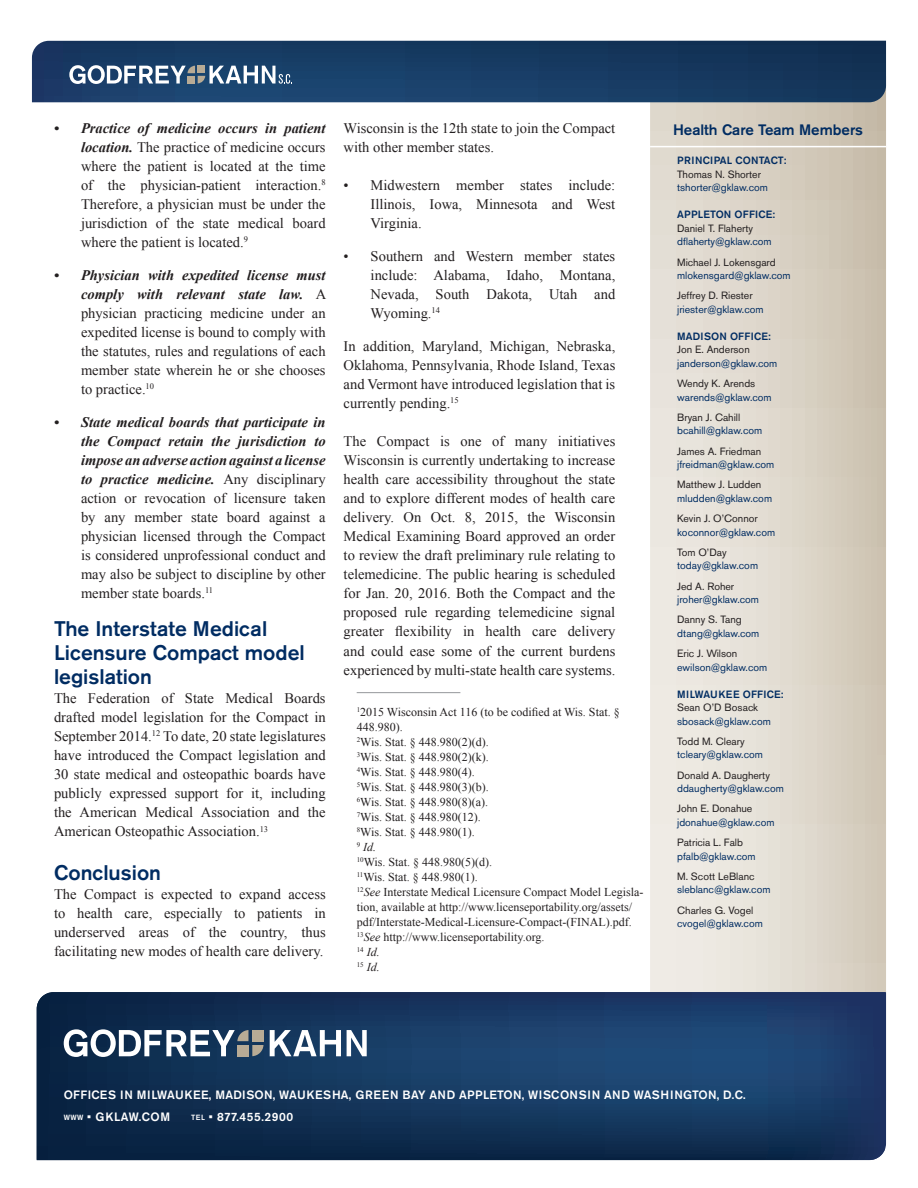
<style>
.page{position:relative;width:918px;height:1188px;background:#fff}
.page>*{position:absolute;margin:0;border:0;box-sizing:border-box;transform-origin:0 0}
.t1{font:500 21px/24px "Akzidenz Grotesk Std";color:#002c62}
.t2{font:500 15px "Akzidenz Grotesk Std";color:#002c62}
.t3{font:14.55px/19px "Times New Roman";color:#231f20;text-align:justify}
.t4{font:12px/15px "Times New Roman";color:#231f20}
.t5{font:500 12px "Akzidenz Grotesk Std";letter-spacing:.04em;color:#fff}
.t6{font:italic 12px "Times New Roman";color:#231f20}
.t7{font:10.5px/13.5px "Akzidenz Grotesk Std";color:#002c62}
.t8{font:500 10.5px "Akzidenz Grotesk Std";letter-spacing:.015em;color:#002c62}
.t9{font:500 10.5px "Akzidenz Grotesk Std";letter-spacing:.035em;color:#002c62}
.s1{font-weight:700;font-style:italic}
.s2{font-style:italic}
.s3{color:#231f20}
.s4{font-size:7.5px}
</style>
<div class="page">
<svg style="left:650px;top:102px;width:236px;height:890px;background:#ded8cc"></svg>
<svg style="left:32px;top:41px;width:854px;height:61px;background:#173b62"></svg>
<hr style="left:650px;top:146px;width:236px;height:1px;background:#fff">
<svg style="left:69px;top:65px;width:223px;height:19px"></svg>
<svg style="left:37px;top:992px;width:848px;height:168px;background:#14355c"></svg>
<svg style="left:270px;top:1030px;width:71px;height:26px"></svg>
<svg style="left:347px;top:1030px;width:20px;height:26px"></svg>
<svg style="left:64px;top:1029px;width:200px;height:28px"></svg>
<div style="left:252px;top:1030px;width:12px;height:11px;background:#b8ab95"></div>
<div style="left:237px;top:1045px;width:12px;height:11px;background:#b8ab95"></div>
<hr style="left:357px;top:692px;width:103px;height:1px;background:#95979a">
<p class="t3" style="left:81px;top:118px;width:246px;text-indent:-27px"><span class="s1">• Practice of medicine occurs in patient location.</span> The practice of medicine occurs where the patient is located at the time of the physician-patient interaction.<sup>8<br></sup>Therefore, a physician must be under the jurisdiction of the state medical board where the patient is located.<sup>9</sup></p>
<p class="t3" style="left:81px;top:265px;width:247px;text-indent:-27px"><span class="s1">• Physician with expedited license must comply with relevant state law.</span> A physician practicing medicine under an expedited license is bound to comply with the statutes, rules and regulations of each member state wherein he or she chooses to practice.<sup>10</sup></p>
<p class="t3" style="left:81px;top:412px;width:246px;text-indent:-27px"><span class="s1">• State medical boards that participate in the Compact retain the jurisdiction to impose an adverse action against a license to practice medicine.</span> Any disciplinary action or revocation of licensure taken by any member state board against a physician licensed through the Compact is considered unprofessional conduct and may also be subject to discipline by other member state boards.<sup>11</sup></p>
<p class="t1" style="left:54px;top:616px;width:252px">The Interstate Medical<br>Licensure Compact model legislation</p>
<p class="t3" style="left:54px;top:688px;width:273px">The Federation of State Medical Boards drafted model legislation for the Compact in September 2014.<sup>12</sup> To date, 20 state legislatures have introduced the Compact legislation and 30 state medical and osteopathic boards have publicly expressed support for it, including the American Medical Association and the American Osteopathic Association.<sup>13</sup></p>
<p class="t1" style="left:54px;top:860px;width:109px">Conclusion</p>
<p class="t3" style="left:54px;top:884px;width:273px">The Compact is expected to expand access to health care, especially to patients in underserved areas of the country, thus facilitating new modes of health care delivery.</p>
<p class="t3" style="left:344px;top:119px;width:273px">Wisconsin is the 12th state to join the Compact with other member states.</p>
<p class="t3" style="left:371px;top:176px;width:246px;text-indent:-27px">• Midwestern member states include:<br>Illinois, Iowa, Minnesota and West Virginia.</p>
<p class="t3" style="left:371px;top:246px;width:246px;text-indent:-27px">• Southern and Western member states include: Alabama, Idaho, Montana, Nevada, South Dakota, Utah and Wyoming.<sup>14</sup></p>
<p class="t3" style="left:344px;top:336px;width:273px">In addition, Maryland, Michigan, Nebraska, Oklahoma, Pennsylvania, Rhode Island, Texas and Vermont have introduced legislation that is currently pending.<sup>15</sup></p>
<p class="t3" style="left:344px;top:431px;width:273px">The Compact is one of many initiatives Wisconsin is currently undertaking to increase health care accessibility throughout the state and to explore different modes of health care delivery. On Oct. 8, 2015, the Wisconsin Medical Examining Board approved an order to review the draft preliminary rule relating to telemedicine. The public hearing is scheduled for Jan. 20, 2016. Both the Compact and the proposed rule regarding telemedicine signal greater flexibility in health care delivery and could ease some of the current burdens experienced by multi-state health care systems.</p>
<p class="t4" style="left:357px;top:704px;width:264px"><sup>1</sup>2015 Wisconsin Act 116 (to be codified at Wis. Stat. §<br>448.980).</p>
<p class="t4" style="left:357px;top:734px;width:134px"><sup>2</sup>Wis. Stat. § 448.980(2)(d).</p>
<p class="t4" style="left:357px;top:749px;width:134px"><sup>3</sup>Wis. Stat. § 448.980(2)(k).</p>
<p class="t4" style="left:357px;top:764px;width:120px"><sup>4</sup>Wis. Stat. § 448.980(4).</p>
<p class="t4" style="left:357px;top:779px;width:134px"><sup>5</sup>Wis. Stat. § 448.980(3)(b).</p>
<p class="t4" style="left:357px;top:794px;width:133px"><sup>6</sup>Wis. Stat. § 448.980(8)(a).</p>
<p class="t4" style="left:357px;top:809px;width:126px"><sup>7</sup>Wis. Stat. § 448.980(12).</p>
<p class="t4" style="left:357px;top:824px;width:120px"><sup>8</sup>Wis. Stat. § 448.980(1).</p>
<p class="t6" style="left:357px;top:839px;width:21px"><sup>9</sup> Id.</p>
<p class="t4" style="left:357px;top:854px;width:137px"><sup>10</sup>Wis. Stat. § 448.980(5)(d).</p>
<p class="t4" style="left:357px;top:869px;width:123px"><sup>11</sup>Wis. Stat. § 448.980(1).</p>
<p class="t4" style="left:357px;top:884px;width:288px"><sup>12</sup><span class="s2">See</span> Interstate Medical Licensure Compact Model Legisla&shy;tion, available at http://www.licenseportability.org/assets/ pdf/Interstate-Medical-Licensure-Compact-(FINAL).pdf.</p>
<p class="t4" style="left:357px;top:929px;width:189px"><sup>13</sup><span class="s2">See</span> http://www.licenseportability.org.</p>
<p class="t6" style="left:357px;top:944px;width:24px"><sup>14</sup> Id.</p>
<p class="t6" style="left:357px;top:959px;width:24px"><sup>15</sup> Id.</p>
<p class="t2" style="left:673px;top:120px;width:192px">Health Care Team Members</p>
<p class="t8" style="left:677px;top:154px;width:111px">PRINCIPAL CONTACT:</p>
<p class="t7" style="left:677px;top:167px;width:92px"><span class="s3">Thomas N. Shorter </span>tshorter@gklaw.com</p>
<p class="t8" style="left:677px;top:208px;width:100px">APPLETON OFFICE:</p>
<p class="t7" style="left:677px;top:221px;width:96px"><span class="s3">Daniel T. Flaherty </span>dflaherty@gklaw.com</p>
<p class="t7" style="left:677px;top:255px;width:115px"><span class="s3">Michael J. Lokensgard </span>mlokensgard@gklaw.com</p>
<p class="t7" style="left:677px;top:289px;width:88px"><span class="s3">Jeffrey D. Riester </span>jriester@gklaw.com</p>
<p class="t8" style="left:677px;top:330px;width:95px">MADISON OFFICE:</p>
<p class="t7" style="left:677px;top:343px;width:102px"><span class="s3">Jon E. Anderson </span>janderson@gklaw.com</p>
<p class="t7" style="left:677px;top:377px;width:96px"><span class="s3">Wendy K. Arends </span>warends@gklaw.com</p>
<p class="t7" style="left:677px;top:410px;width:87px"><span class="s3">Bryan J. Cahill </span>bcahill@gklaw.com</p>
<p class="t7" style="left:677px;top:444px;width:99px"><span class="s3">James A. Friedman </span>jfreidman@gklaw.com</p>
<p class="t7" style="left:677px;top:478px;width:96px"><span class="s3">Matthew J. Ludden </span>mludden@gklaw.com</p>
<p class="t7" style="left:677px;top:512px;width:100px"><span class="s3">Kevin J. O’Connor </span>koconnor@gklaw.com</p>
<p class="t7" style="left:677px;top:545px;width:82px"><span class="s3">Tom O’Day </span>today@gklaw.com</p>
<p class="t7" style="left:677px;top:579px;width:83px"><span class="s3">Jed A. Roher </span>jroher@gklaw.com</p>
<p class="t7" style="left:677px;top:613px;width:84px"><span class="s3">Danny S. Tang </span>dtang@gklaw.com</p>
<p class="t7" style="left:677px;top:647px;width:92px"><span class="s3">Eric J. Wilson </span>ewilson@gklaw.com</p>
<p class="t9" style="left:677px;top:687px;width:108px">MILWAUKEE OFFICE:</p>
<p class="t7" style="left:677px;top:701px;width:95px"><span class="s3">Sean O’D Bosack </span>sbosack@gklaw.com</p>
<p class="t7" style="left:677px;top:734px;width:87px"><span class="s3">Todd M. Cleary </span>tcleary@gklaw.com</p>
<p class="t7" style="left:677px;top:768px;width:108px"><span class="s3">Donald A. Daugherty </span>ddaugherty@gklaw.com</p>
<p class="t7" style="left:677px;top:802px;width:99px"><span class="s3">John E. Donahue </span>jdonahue@gklaw.com</p>
<p class="t7" style="left:677px;top:836px;width:80px"><span class="s3">Patricia L. Falb </span>pfalb@gklaw.com</p>
<p class="t7" style="left:677px;top:869px;width:95px"><span class="s3">M. Scott LeBlanc </span>sleblanc@gklaw.com</p>
<p class="t7" style="left:677px;top:903px;width:87px"><span class="s3">Charles G. Vogel </span>cvogel@gklaw.com</p>
<p class="t5" style="left:64px;top:1087px;width:683px">OFFICES IN MILWAUKEE, MADISON, WAUKESHA, GREEN BAY AND APPLETON, WISCONSIN AND WASHINGTON, D.C.</p>
<p class="t5" style="left:64px;top:1110px;width:108px"><span class="s4">WWW</span> • GKLAW.COM</p>
<p class="t5" style="left:191px;top:1110px;width:103px"><span class="s4">TEL</span> • 877.455.2900</p>
</div>
